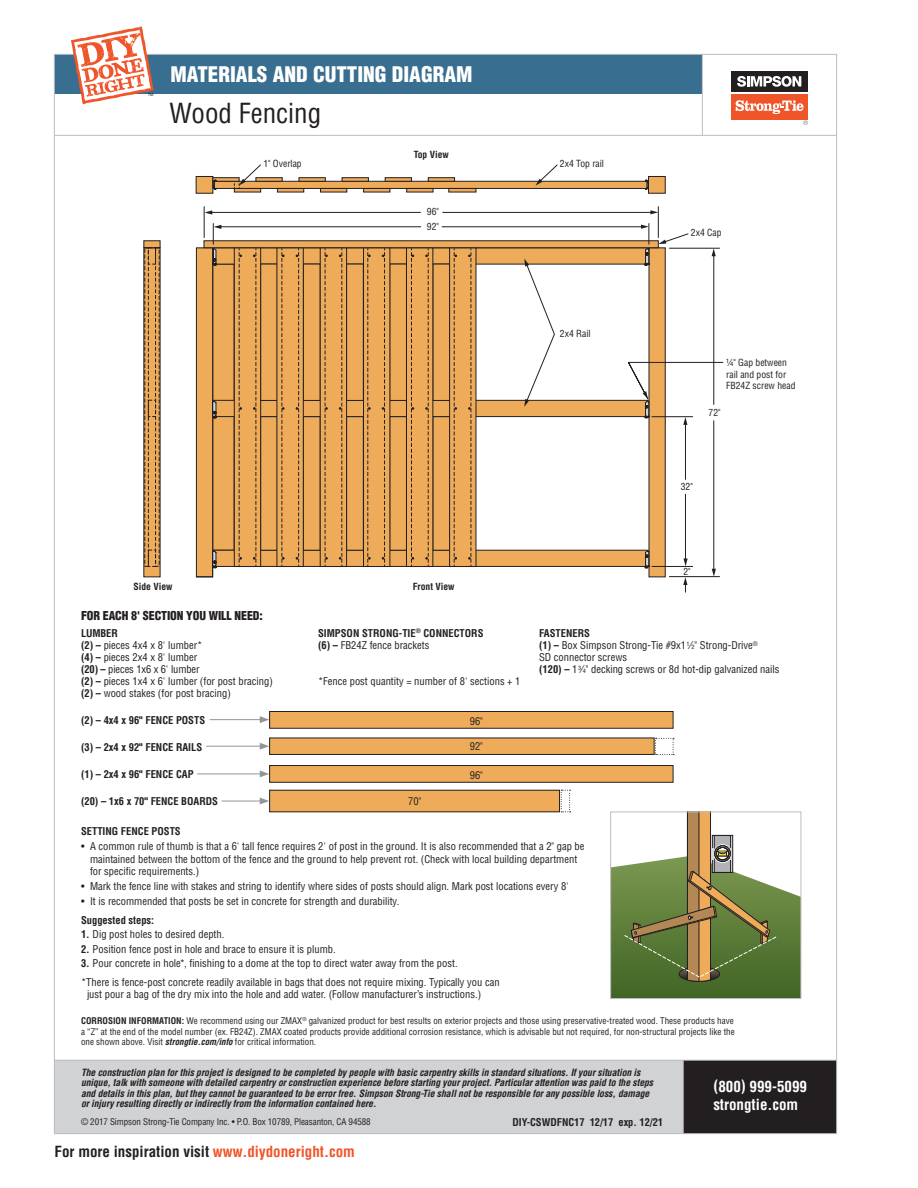
<style>
.page{position:relative;width:918px;height:1188px;background:#fff}
.page>*{position:absolute;margin:0;border:0;box-sizing:border-box;transform-origin:0 0}
.t1{font:condensed 27px "Helvetica LT Std";color:#231f20}
.t2{font:900 condensed 21px "Helvetica LT Std";color:#fff}
.PARAGRAPH_HEL_9{font:700 condensed 15px "Helvetica LT Std";color:#231f20}
.t3{font:700 condensed 15px/18px "Helvetica LT Std";color:#fff}
.PARAGRAPH_HEL_9-2{font:900 condensed 12px "Helvetica LT Std";letter-spacing:-.01em;color:#231f20}
.PARAGRAPH_HEL_9-3{font:condensed 10.5px/12.6px "Helvetica LT Std";color:#231f20}
.PARAGRAPH_HEL_9-4{font:700 condensed 10.5px "Helvetica LT Std";color:#231f20}
.t4{font:italic 700 condensed 9.75px/10.5px "Helvetica LT Std";letter-spacing:-.01em;color:#231f20}
.t5{font:condensed 9.6px/11.6px "Helvetica LT Std";color:#231f20}
.t6{font:700 condensed 9.6px "Helvetica LT Std";color:#231f20}
.PARAGRAPH_HEL_9-5{font:condensed 9px/10.5px "Helvetica LT Std";letter-spacing:-.01em;color:#231f20;text-align:justify}
.t7{font:4.05px "Helvetica LT Std";color:#231f20}
.s1{font-weight:700}
.s2{font-size:5.7px}
.s3{font-weight:700;font-style:italic}
.s4{color:#f05429}
</style>
<div class="page">
<div style="left:54px;top:55px;width:648px;height:39px;background:#386e8f"></div>
<div style="left:54px;top:1060px;width:629px;height:74px;background:#d1d2d4"></div>
<div style="left:683px;top:1060px;width:154px;height:74px;background:#231f20"></div>
<hr style="left:55px;top:135px;width:782px;height:1px;background:#bcbdc0">
<hr style="left:702px;top:54px;width:1px;height:81px;background:#bcbdc0">
<hr style="left:54px;top:1060px;width:783px;height:1px;background:#bcbdc0">
<svg style="left:612px;top:813px;width:187px;height:184px"></svg>
<div style="left:610px;top:811px;width:191px;height:188px;border:1px solid #bcbdc0"></div>
<hr style="left:210px;top:719px;width:52px;height:1px;background:#939598">
<svg style="left:260px;top:716px;width:9px;height:7px"></svg>
<div style="left:270px;top:712px;width:403px;height:16px;background:#eeac5b"></div>
<div style="left:269px;top:711px;width:404px;height:18px;border:1px solid #231f20"></div>
<div style="left:270px;top:766px;width:403px;height:16px;background:#eeac5b"></div>
<div style="left:269px;top:765px;width:404px;height:18px;border:1px solid #231f20"></div>
<hr style="left:206px;top:746px;width:56px;height:1px;background:#939598">
<svg style="left:260px;top:743px;width:9px;height:7px"></svg>
<hr style="left:197px;top:774px;width:65px;height:1px;background:#939598">
<svg style="left:260px;top:770px;width:9px;height:7px"></svg>
<div style="left:270px;top:738px;width:384px;height:16px;background:#eeac5b"></div>
<div style="left:269px;top:738px;width:386px;height:17px;border:1px solid #231f20"></div>
<svg style="left:655px;top:738px;width:19px;height:17px"></svg>
<hr style="left:222px;top:801px;width:40px;height:1px;background:#939598">
<svg style="left:260px;top:798px;width:9px;height:6px"></svg>
<div style="left:270px;top:790px;width:290px;height:22px;background:#eeac5b"></div>
<div style="left:269px;top:790px;width:291px;height:22px;border:1px solid #231f20"></div>
<hr style="left:204px;top:206px;width:1px;height:32px;background:#231f20">
<hr style="left:658px;top:206px;width:1px;height:32px;background:#231f20">
<hr style="left:211px;top:212px;width:210px;height:1px;background:#231f20">
<svg style="left:204px;top:210px;width:8px;height:5px"></svg>
<hr style="left:442px;top:212px;width:210px;height:1px;background:#231f20">
<svg style="left:650px;top:210px;width:8px;height:4px"></svg>
<hr style="left:669px;top:248px;width:51px;height:1px;background:#231f20">
<hr style="left:652px;top:416px;width:41px;height:1px;background:#231f20">
<hr style="left:652px;top:566px;width:41px;height:1px;background:#231f20">
<hr style="left:669px;top:576px;width:51px;height:1px;background:#231f20">
<hr style="left:714px;top:255px;width:1px;height:150px;background:#231f20">
<svg style="left:712px;top:248px;width:4px;height:8px"></svg>
<hr style="left:714px;top:420px;width:1px;height:150px;background:#231f20">
<svg style="left:712px;top:569px;width:4px;height:8px"></svg>
<svg style="left:196px;top:164px;width:470px;height:30px"></svg>
<svg style="left:196px;top:223px;width:493px;height:369px"></svg>
<svg style="left:143px;top:240px;width:18px;height:337px;background:#bb8b51"></svg>
<hr style="left:628px;top:362px;width:95px;height:1px;background:#231f20">
<svg style="left:561px;top:790px;width:10px;height:22px"></svg>
<hr style="left:683px;top:1060px;width:1px;height:74px;background:#bcbdc0">
<div style="left:731px;top:94px;width:77px;height:25px;background:#f05429"></div>
<div style="left:731px;top:71px;width:77px;height:21px;background:#231f20"></div>
<svg style="left:737px;top:76px;width:64px;height:11px"></svg>
<svg style="left:736px;top:100px;width:68px;height:14px"></svg>
<svg style="left:803px;top:120px;width:5px;height:5px"></svg>
<svg style="left:71px;top:26px;width:83px;height:78px"></svg>
<p class="t7" style="left:148px;top:92px;width:7px">TM</p>
<p class="t2" style="left:171px;top:61px;width:303px">MATERIALS AND CUTTING DIAGRAM</p>
<p class="t1" style="left:170px;top:96px;width:153px">Wood Fencing</p>
<p class="t5" style="left:263px;top:158px;width:40px">1" Overlap</p>
<p class="t6" style="left:414px;top:149px;width:37px">Top View</p>
<p class="t5" style="left:427px;top:206px;width:13px">96"</p>
<p class="t5" style="left:427px;top:220px;width:13px">92"</p>
<p class="t5" style="left:560px;top:158px;width:46px">2x4 Top rail</p>
<p class="t5" style="left:691px;top:227px;width:32px">2x4 Cap</p>
<p class="t5" style="left:560px;top:328px;width:32px">2x4 Rail</p>
<p class="t5" style="left:726px;top:357px;width:71px">¼" Gap between rail and post for<br>FB24Z screw head</p>
<p class="t5" style="left:709px;top:407px;width:13px">72"</p>
<p class="t5" style="left:681px;top:481px;width:13px">32"</p>
<p class="t6" style="left:133px;top:580px;width:41px">Side View</p>
<p class="t6" style="left:413px;top:580px;width:43px">Front View</p>
<p class="PARAGRAPH_HEL_9-2" style="left:81px;top:608px;width:183px">FOR EACH 8' SECTION YOU WILL NEED:</p>
<p class="PARAGRAPH_HEL_9-4" style="left:81px;top:626px;width:38px">LUMBER</p>
<p class="PARAGRAPH_HEL_9-3" style="left:81px;top:639px;width:123px"><span class="s1">(2) –</span> pieces 4x4 x 8' lumber*</p>
<p class="PARAGRAPH_HEL_9-3" style="left:81px;top:651px;width:118px"><span class="s1">(4) –</span> pieces 2x4 x 8' lumber</p>
<p class="PARAGRAPH_HEL_9-3" style="left:81px;top:663px;width:120px"><span class="s1">(20) –</span> pieces 1x6 x 6' lumber</p>
<p class="PARAGRAPH_HEL_9-3" style="left:81px;top:675px;width:193px"><span class="s1">(2) –</span> pieces 1x4 x 6' lumber (for post bracing)</p>
<p class="PARAGRAPH_HEL_9-3" style="left:81px;top:687px;width:151px"><span class="s1">(2) –</span> wood stakes (for post bracing)</p>
<p class="PARAGRAPH_HEL_9-4" style="left:81px;top:713px;width:126px">(2) – 4x4 x 96" FENCE POSTS</p>
<p class="PARAGRAPH_HEL_9-4" style="left:81px;top:740px;width:123px">(3) – 2x4 x 92" FENCE RAILS</p>
<p class="PARAGRAPH_HEL_9-4" style="left:81px;top:767px;width:114px">(1) – 2x4 x 96" FENCE CAP</p>
<p class="PARAGRAPH_HEL_9-4" style="left:81px;top:794px;width:139px">(20) – 1x6 x 70" FENCE BOARDS</p>
<p class="PARAGRAPH_HEL_9-4" style="left:318px;top:626px;width:167px">SIMPSON STRONG-TIE<sup>®</sup> CONNECTORS</p>
<p class="PARAGRAPH_HEL_9-3" style="left:318px;top:639px;width:113px"><span class="s1">(6) –</span> FB24Z fence brackets</p>
<p class="PARAGRAPH_HEL_9-3" style="left:318px;top:675px;width:204px">*Fence post quantity = number of 8' sections + 1</p>
<p class="PARAGRAPH_HEL_9-3" style="left:470px;top:714px;width:15px">96"</p>
<p class="PARAGRAPH_HEL_9-3" style="left:470px;top:740px;width:15px">92"</p>
<p class="PARAGRAPH_HEL_9-3" style="left:408px;top:795px;width:15px">70"</p>
<p class="PARAGRAPH_HEL_9-3" style="left:470px;top:769px;width:15px">96"</p>
<p class="t5" style="left:683px;top:566px;width:9px">2"</p>
<p class="PARAGRAPH_HEL_9-4" style="left:539px;top:627px;width:52px">FASTENERS</p>
<p class="PARAGRAPH_HEL_9-3" style="left:539px;top:639px;width:220px"><span class="s1">(1) –</span> Box Simpson Strong-Tie #9x1<sup>1</sup>⁄<span class="s2">2</span>" Strong-Drive<sup>®</sup></p>
<p class="PARAGRAPH_HEL_9-3" style="left:539px;top:651px;width:90px">SD connector screws</p>
<p class="PARAGRAPH_HEL_9-3" style="left:539px;top:663px;width:242px"><span class="s1">(120) –</span> 1<sup>3</sup>⁄<span class="s2">4</span>" decking screws or 8d hot-dip galvanized nails</p>
<p class="PARAGRAPH_HEL_9-4" style="left:81px;top:825px;width:101px">SETTING FENCE POSTS</p>
<p class="PARAGRAPH_HEL_9-3" style="left:90px;top:840px;width:496px;text-indent:-9px">• A common rule of thumb is that a 6' tall fence requires 2' of post in the ground. It is also recommended that a 2" gap be maintained between the bottom of the fence and the ground to help prevent rot. (Check with local building department for specific requirements.)</p>
<p class="PARAGRAPH_HEL_9-3" style="left:81px;top:880px;width:489px">• Mark the fence line with stakes and string to identify where sides of posts should align. Mark post locations every 8'</p>
<p class="PARAGRAPH_HEL_9-3" style="left:81px;top:895px;width:320px">• It is recommended that posts be set in concrete for strength and durability.</p>
<p class="PARAGRAPH_HEL_9-4" style="left:81px;top:914px;width:75px">Suggested steps:</p>
<p class="PARAGRAPH_HEL_9-3" style="left:81px;top:928px;width:145px"><span class="s1">1.</span> Dig post holes to desired depth.</p>
<p class="PARAGRAPH_HEL_9-3" style="left:81px;top:942px;width:256px"><span class="s1">2.</span> Position fence post in hole and brace to ensure it is plumb.</p>
<p class="PARAGRAPH_HEL_9-3" style="left:81px;top:957px;width:378px"><span class="s1">3.</span> Pour concrete in hole*, finishing to a dome at the top to direct water away from the post.</p>
<p class="PARAGRAPH_HEL_9-3" style="left:87px;top:976px;width:414px;line-height:12.1px;text-indent:-6px">*There is fence-post concrete readily available in bags that does not require mixing. Typically you can just pour a bag of the dry mix into the hole and add water. (Follow manufacturer’s instructions.)</p>
<p class="PARAGRAPH_HEL_9-5" style="left:81px;top:1016px;width:655px"><span class="s1">CORROSION INFORMATION:</span> We recommend using our ZMAX<sup>®</sup> galvanized product for best results on exterior projects and those using preservative-treated wood. These products have a “Z” at the end of the model number (ex. FB24Z). ZMAX coated products provide additional corrosion resistance, which is advisable but not required, for non-structural projects like the one shown above. Visit <span class="s3">strongtie.com/info</span> for critical information.</p>
<p class="t4" style="left:81px;top:1067px;width:574px">The construction plan for this project is designed to be completed by people with basic carpentry skills in standard situations. If your situation is unique, talk with someone with detailed carpentry or construction experience before starting your project. Particular attention was paid to the steps and details in this plan, but they cannot be guaranteed to be error free. Simpson Strong-Tie shall not be responsible for any possible loss, damage or injury resulting directly or indirectly from the information contained here.</p>
<p class="PARAGRAPH_HEL_9-5" style="left:81px;top:1116px;width:291px">© 2017 Simpson Strong-Tie Company Inc. • P.O. Box 10789, Pleasanton, CA 94588</p>
<p class="PARAGRAPH_HEL_9-4" style="left:513px;top:1115px;width:152px">DIY-CSWDFNC17 12/17 exp. 12/21</p>
<p class="PARAGRAPH_HEL_9" style="left:55px;top:1142px;width:302px">For more inspiration visit <span class="s4">www.diydoneright.com</span></p>
<p class="t3" style="left:713px;top:1078px;width:95px">(800) 999-5099 strongtie.com</p>
</div>
